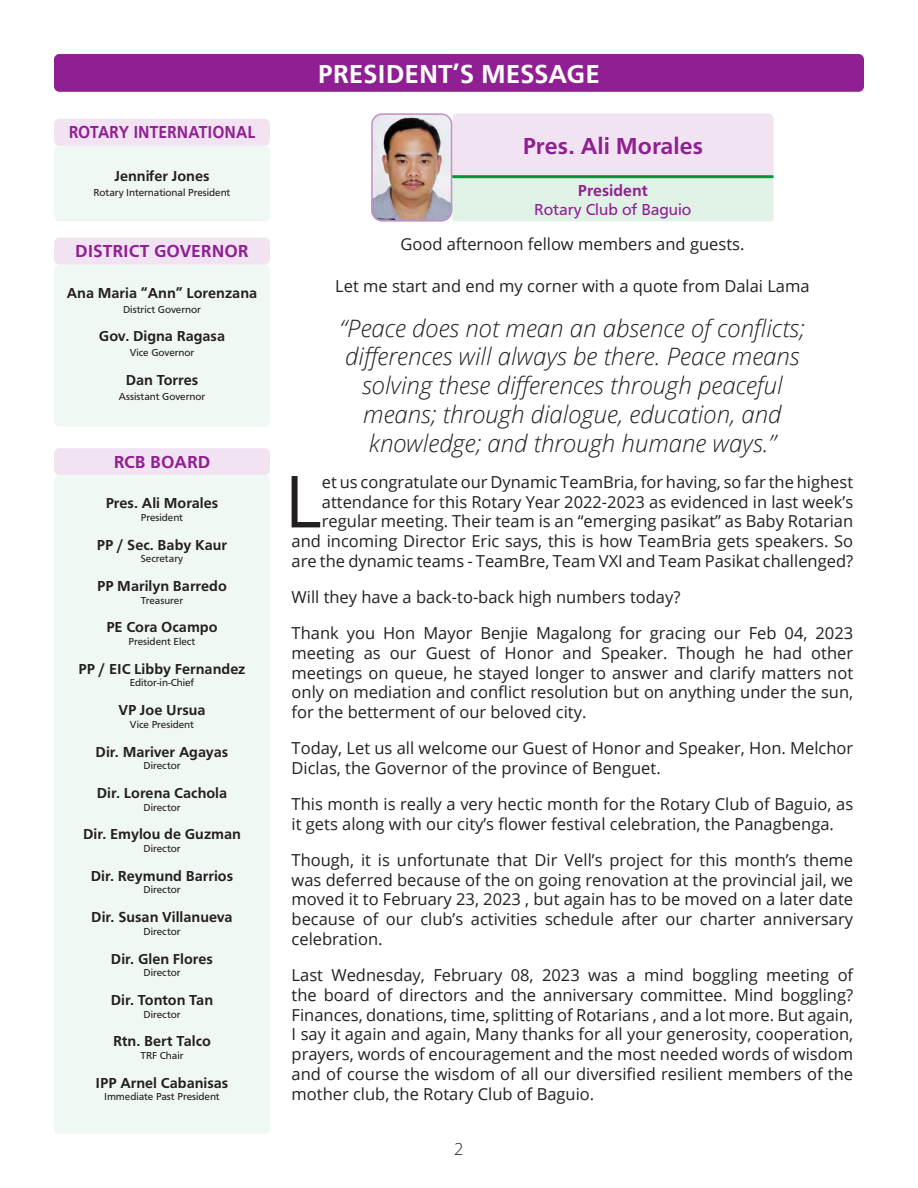
<style>
.page{position:relative;width:918px;height:1188px;background:#fff}
.page>*{position:absolute;margin:0;border:0;box-sizing:border-box;transform-origin:0 0}
.t1{font:72px "Open Sans";color:#231f20}
.t2{font:700 27px "Carto Gothic Std";color:#fff}
.t3{font:italic 300 24px/28.8px "Open Sans";color:#231f20;text-align:center}
.t4{font:700 24px "Carto Gothic Std";color:#901f93}
.t5{font:700 18px "Carto Gothic Std";color:#901f93}
.t6{font:700 18px "Carto Gothic Std";color:#901f93;scale:.9 1}
.t7{font:16.5px/19.8px "Open Sans";color:#231f20;text-align:justify}
.t8{font:16.5px "Carto Gothic Std";color:#901f93}
.t9{font:700 16.5px "Carto Gothic Std";color:#901f93}
.t10{font:300 16.5px "Open Sans";color:#231f20}
.t11{font:700 15px "Carto Gothic Std";color:#231f20}
.t12{font:10.5px "Carto Gothic Std";color:#231f20}
</style>
<div class="page">
<img style="left:372px;top:116px;width:80px;height:105px">
<div style="left:371px;top:113px;width:81px;height:108px;border:2px solid #c78fc9;border-radius:10px"></div>
<div style="left:452px;top:113px;width:322px;height:65px;background:#f1e3f1;border-radius:5px"></div>
<div style="left:452px;top:178px;width:322px;height:43px;background:#e0f2e6;border-radius:3px"></div>
<div style="left:54px;top:475px;width:216px;height:659px;background:#eff8f2;border-radius:5px"></div>
<div style="left:54px;top:146px;width:216px;height:75px;background:#eff8f2;border-radius:5px"></div>
<div style="left:54px;top:265px;width:216px;height:162px;background:#eff8f2;border-radius:5px"></div>
<div style="left:54px;top:238px;width:216px;height:27px;background:#f1e3f1;border-radius:5px"></div>
<div style="left:54px;top:448px;width:216px;height:27px;background:#f1e3f1;border-radius:5px"></div>
<div style="left:54px;top:119px;width:216px;height:27px;background:#f1e3f1;border-radius:5px"></div>
<div style="left:54px;top:54px;width:810px;height:38px;background:#901f93;border-radius:5px"></div>
<hr style="left:452px;top:175px;width:322px;height:3px;background:#019739">
<p class="t6" style="left:69px;top:122px;width:209px">ROTARY INTERNATIONAL</p>
<p class="t11" style="left:114px;top:168px;width:97px">Jennifer Jones</p>
<p class="t12" style="left:93px;top:187px;width:139px">Rotary International President</p>
<p class="t5" style="left:75px;top:241px;width:175px">DISTRICT GOVERNOR</p>
<p class="t11" style="left:67px;top:284px;width:192px">Ana Maria “Ann” Lorenzana</p>
<p class="t12" style="left:123px;top:303px;width:79px">District Governor</p>
<p class="t11" style="left:99px;top:328px;width:128px">Gov. Digna Ragasa</p>
<p class="t12" style="left:130px;top:347px;width:66px">Vice Governor</p>
<p class="t11" style="left:126px;top:372px;width:74px">Dan Torres</p>
<p class="t12" style="left:119px;top:391px;width:88px">Assistant Governor</p>
<p class="t5" style="left:114px;top:451px;width:98px">RCB BOARD</p>
<p class="t11" style="left:106px;top:495px;width:114px">Pres. Ali Morales</p>
<p class="t12" style="left:141px;top:511px;width:44px">President</p>
<p class="t11" style="left:97px;top:536px;width:132px">PP / Sec. Baby Kaur</p>
<p class="t12" style="left:141px;top:553px;width:44px">Secretary</p>
<p class="t11" style="left:97px;top:577px;width:131px">PP Marilyn Barredo</p>
<p class="t12" style="left:141px;top:594px;width:44px">Treasurer</p>
<p class="t11" style="left:106px;top:619px;width:113px">PE Cora Ocampo</p>
<p class="t12" style="left:129px;top:635px;width:68px">President Elect</p>
<p class="t11" style="left:79px;top:660px;width:168px">PP / EIC Libby Fernandez</p>
<p class="t12" style="left:130px;top:677px;width:66px">Editor-in-Chief</p>
<p class="t11" style="left:118px;top:702px;width:89px">VP Joe Ursua</p>
<p class="t12" style="left:130px;top:718px;width:66px">Vice President</p>
<p class="t11" style="left:96px;top:743px;width:134px">Dir. Mariver Agayas</p>
<p class="t12" style="left:143px;top:760px;width:39px">Director</p>
<p class="t11" style="left:97px;top:784px;width:132px">Dir. Lorena Cachola</p>
<p class="t12" style="left:143px;top:801px;width:39px">Director</p>
<p class="t11" style="left:83px;top:826px;width:159px">Dir. Emylou de Guzman</p>
<p class="t12" style="left:143px;top:842px;width:39px">Director</p>
<p class="t11" style="left:91px;top:867px;width:144px">Dir. Reymund Barrios</p>
<p class="t12" style="left:143px;top:884px;width:39px">Director</p>
<p class="t11" style="left:91px;top:909px;width:143px">Dir. Susan Villanueva</p>
<p class="t12" style="left:143px;top:925px;width:39px">Director</p>
<p class="t11" style="left:111px;top:950px;width:104px">Dir. Glen Flores</p>
<p class="t12" style="left:143px;top:967px;width:39px">Director</p>
<p class="t11" style="left:111px;top:991px;width:104px">Dir. Tonton Tan</p>
<p class="t12" style="left:143px;top:1008px;width:39px">Director</p>
<p class="t11" style="left:113px;top:1033px;width:99px">Rtn. Bert Talco</p>
<p class="t12" style="left:140px;top:1049px;width:45px">TRF Chair</p>
<p class="t11" style="left:96px;top:1074px;width:134px">IPP Arnel Cabanisas</p>
<p class="t12" style="left:104px;top:1091px;width:117px">Immediate Past President</p>
<p class="t2" style="left:318px;top:58px;width:284px">PRESIDENT’S MESSAGE</p>
<p class="t2" style="left:326px;top:58px;width:267px">SECRETARY’S REPORT</p>
<p class="t4" style="left:523px;top:132px;width:182px">Pres. Ali Morales</p>
<p class="t9" style="left:578px;top:181px;width:71px">President</p>
<p class="t8" style="left:534px;top:200px;width:159px">Rotary Club of Baguio</p>
<p class="t7" style="left:400px;top:234px;width:346px">Good afternoon fellow members and guests.</p>
<p class="t7" style="left:335px;top:275px;width:476px">Let me start and end my corner with a quote from Dalai Lama</p>
<p class="t3" style="left:340px;top:313px;width:467px">“Peace does not mean an absence of conflicts; differences will always be there. Peace means solving these differences through peaceful means; through dialogue, education, and knowledge; and through humane ways.”</p>
<p class="t7" style="left:292px;top:472px;width:563px;text-align:right">et us congratulate our Dynamic TeamBria, for having, so far the highest attendance for this Rotary Year 2022-2023 as evidenced in last week’s regular meeting. Their team is an “emerging pasikat” as Baby Rotarian and incoming Director Eric says, this is how TeamBria gets speakers. So are the dynamic teams - TeamBre, Team VXI and Team Pasikat challenged?</p>
<p class="t7" style="left:292px;top:587px;width:390px">Will they have a back-to-back high numbers today?</p>
<p class="t7" style="left:292px;top:623px;width:563px">Thank you Hon Mayor Benjie Magalong for gracing our Feb 04, 2023 meeting as our Guest of Honor and Speaker. Though he had other meetings on queue, he stayed longer to answer and clarify matters not only on mediation and conflict resolution but on anything under the sun, for the betterment of our beloved city.</p>
<p class="t7" style="left:292px;top:738px;width:563px">Today, Let us all welcome our Guest of Honor and Speaker, Hon. Melchor<br>Diclas, the Governor of the province of Benguet.</p>
<p class="t7" style="left:292px;top:794px;width:563px">This month is really a very hectic month for the Rotary Club of Baguio, as it gets along with our city’s flower festival celebration, the Panagbenga.</p>
<p class="t7" style="left:292px;top:850px;width:563px">Though, it is unfortunate that Dir Vell’s project for this month’s theme was deferred because of the on going renovation at the provincial jail, we moved it to February 23, 2023 , but again has to be moved on a later date because of our club’s activities schedule after our charter anniversary celebration.</p>
<p class="t7" style="left:292px;top:965px;width:563px">Last Wednesday, February 08, 2023 was a mind boggling meeting of the board of directors and the anniversary committee. Mind boggling?<br>Finances, donations, time, splitting of Rotarians , and a lot more. But again, I say it again and again, Many thanks for all your generosity, cooperation, prayers, words of encouragement and the most needed words of wisdom and of course the wisdom of all our diversified resilient members of the mother club, the Rotary Club of Baguio.</p>
<p class="t1" style="left:285px;top:452px;width:39px">L</p>
<p class="t10" style="left:454px;top:1137px;width:11px">2</p>
</div>
